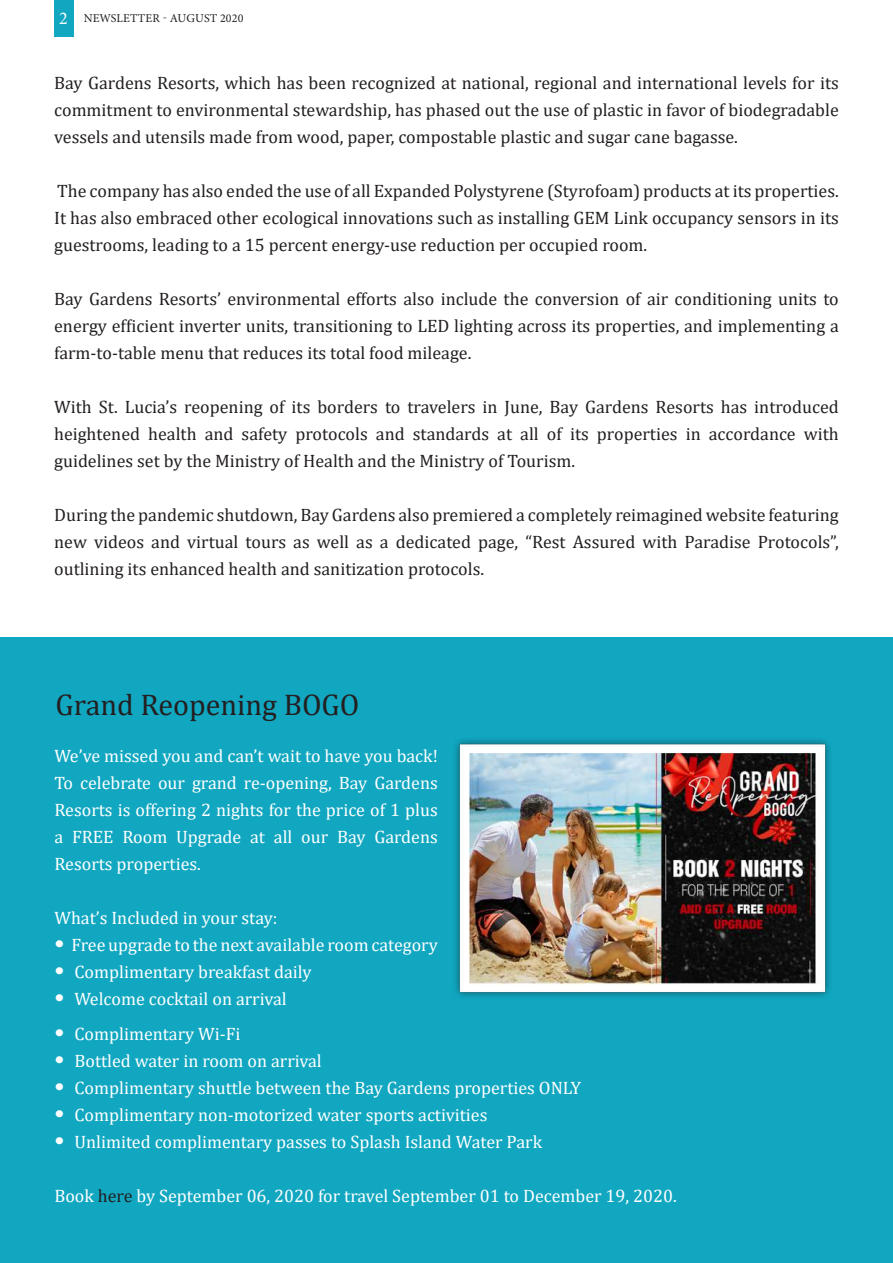
<style>
.page{position:relative;width:893px;height:1263px;background:#fff}
.page>*{position:absolute;margin:0;border:0;box-sizing:border-box;transform-origin:0 0}
.t1{font:30px "Cambria";color:#231f20}
.t2{font:18px/27px "Cambria";color:#231f20;text-align:justify}
.t3{font:18px/27px "Cambria";color:#fff}
.t4{font:12px "Minion Pro";letter-spacing:.01em;color:#231f20}
.s1{font-size:18px;color:#fff}
.s2{font-family:"Helvetica Neue LT Com";font-weight:900;font-size:30px}
.s3{color:#231f20}
</style>
<div class="page">
<div style="left:54px;top:0;width:19px;height:36px;background:#11a7c1"></div>
<div style="left:0;top:637px;width:893px;height:626px;background:#11a7c1"></div>
<img style="left:455px;top:739px;width:375px;height:258px">
<p class="t4" style="left:59px;top:11px;width:186px"><span class="s1">2</span> NEWSLETTER - AUGUST 2020</p>
<p class="t2" style="left:54px;top:69px;width:786px">Bay Gardens Resorts, which has been recognized at national, regional and international levels for its commitment to environmental stewardship, has phased out the use of plastic in favor of biodegradable vessels and utensils made from wood, paper, compostable plastic and sugar cane bagasse.</p>
<p class="t2" style="left:54px;top:177px;width:786px">The company has also ended the use of all Expanded Polystyrene (Styrofoam) products at its properties.<br>It has also embraced other ecological innovations such as installing GEM Link occupancy sensors in its guestrooms, leading to a 15 percent energy-use reduction per occupied room.</p>
<p class="t2" style="left:54px;top:285px;width:786px">Bay Gardens Resorts’ environmental efforts also include the conversion of air conditioning units to energy efficient inverter units, transitioning to LED lighting across its properties, and implementing a farm-to-table menu that reduces its total food mileage.</p>
<p class="t2" style="left:54px;top:393px;width:786px">With St. Lucia’s reopening of its borders to travelers in June, Bay Gardens Resorts has introduced heightened health and safety protocols and standards at all of its properties in accordance with guidelines set by the Ministry of Health and the Ministry of Tourism.</p>
<p class="t2" style="left:54px;top:501px;width:786px">During the pandemic shutdown, Bay Gardens also premiered a completely reimagined website featuring new videos and virtual tours as well as a dedicated page, “Rest Assured with Paradise Protocols”, outlining its enhanced health and sanitization protocols.</p>
<h1 class="t1" style="left:56px;top:687px;width:305px">Grand Reopening BOGO</h1>
<p class="t3" style="left:54px;top:742px;width:385px;text-align:justify">We’ve missed you and can’t wait to have you back!<br>To celebrate our grand re-opening, Bay Gardens Resorts is offering 2 nights for the price of 1 plus a FREE Room Upgrade at all our Bay Gardens Resorts properties.</p>
<p class="t3" style="left:54px;top:904px;width:385px">What’s Included in your stay:<br><span class="s2">·</span> Free upgrade to the next available room category <span class="s2">·</span> Complimentary breakfast daily<br><span class="s2">·</span> Welcome cocktail on arrival</p>
<p class="t3" style="left:54px;top:1020px;width:528px"><span class="s2">·</span> Complimentary Wi-Fi<br><span class="s2">·</span> Bottled water in room on arrival<br><span class="s2">·</span> Complimentary shuttle between the Bay Gardens properties ONLY <span class="s2">·</span> Complimentary non-motorized water sports activities<br><span class="s2">·</span> Unlimited complimentary passes to Splash Island Water Park</p>
<p class="t3" style="left:54px;top:1182px;width:624px">Book <span class="s3">here</span> by September 06, 2020 for travel September 01 to December 19, 2020.</p>
</div>
